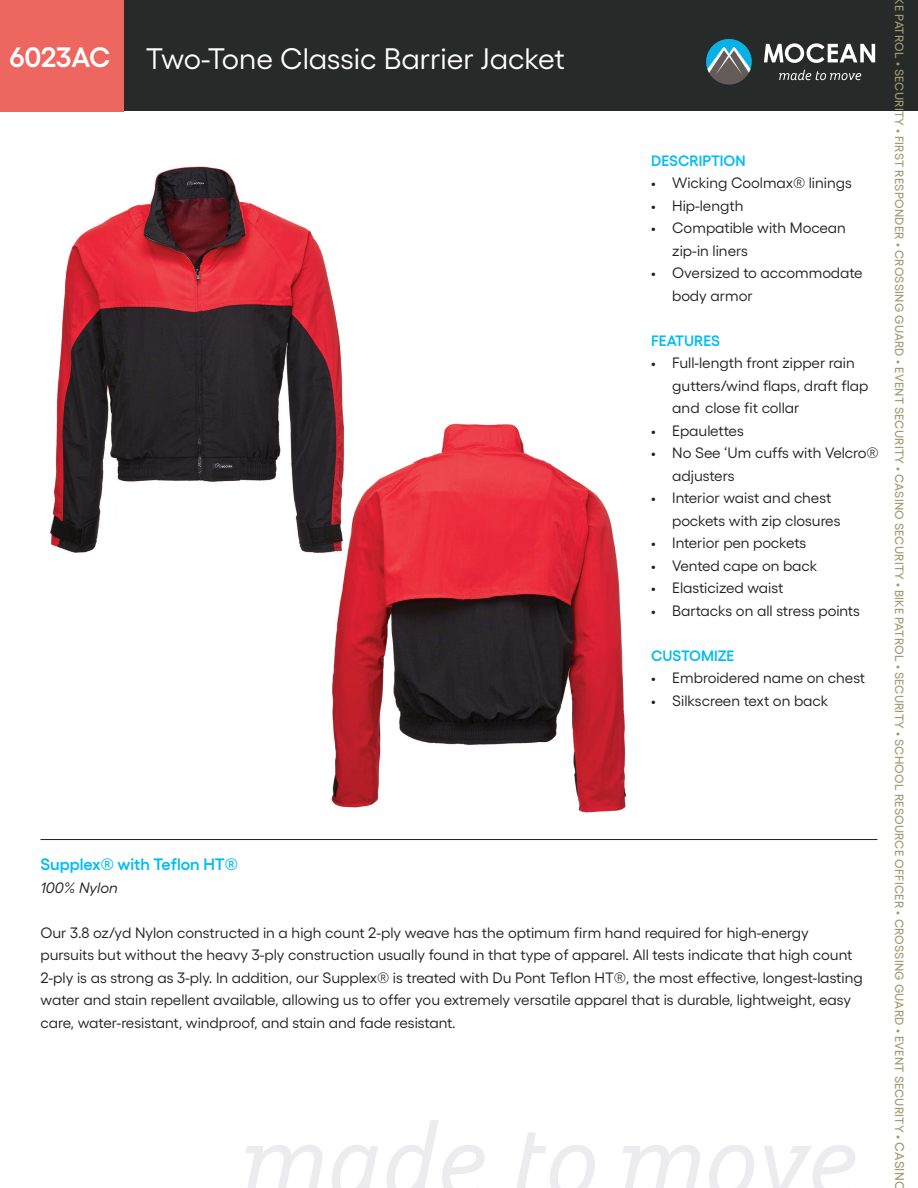
<style>
.page{position:relative;width:918px;height:1188px;background:#fff}
.page>*{position:absolute;margin:0;border:0;box-sizing:border-box;transform-origin:0 0}
.t1{font:29.55px "Gellix";color:#fff}
.t2{font:600 16.5px "Gellix";color:#01bdf2}
.t3{font:15px/22.5px "Gellix";color:#231f20}
.t4{font:600 15px "Gellix";color:#01bdf2}
.t5{font:italic 15px "Gellix";color:#231f20}
.t6{font:500 12px "Gellix";letter-spacing:.02em;color:#a29a72}
.s1{font-weight:600;font-size:28.05px}
.s2{font-size:12.75px}
</style>
<div class="page">
<div style="left:0;top:0;width:918px;height:110px;background:#262a28"></div>
<div style="left:0;top:0;width:123px;height:111px;background:#ed6760"></div>
<svg style="left:764px;top:43px;width:111px;height:20px"></svg>
<svg style="left:779px;top:70px;width:82px;height:10px"></svg>
<div style="left:706px;top:39px;width:46px;height:46px;background:#645c58;border-radius:50%"></div>
<svg style="left:706px;top:39px;width:46px;height:36px"></svg>
<hr style="left:40px;top:839px;width:838px;height:1px;background:#231f20">
<svg style="left:245px;top:1120px;width:610px;height:68px"></svg>
<img style="left:331px;top:423px;width:296px;height:390px">
<img style="left:50px;top:166px;width:297px;height:391px">
<h1 class="t1" style="left:9px;top:37px;width:557px"><span class="s1">6023AC</span> Two-Tone Classic Barrier Jacket</h1>
<p class="t4" style="left:651px;top:149px;width:96px">DESCRIPTION</p>
<p class="t3" style="left:651px;top:170px;width:202px">• Wicking Coolmax® linings</p>
<p class="t3" style="left:651px;top:193px;width:94px">• Hip-length</p>
<p class="t3" style="left:672px;top:215px;width:175px;text-indent:-21px">• Compatible with Mocean zip-in liners</p>
<p class="t3" style="left:672px;top:260px;width:192px;text-indent:-21px">• Oversized to accommodate body armor</p>
<p class="t4" style="left:651px;top:329px;width:70px">FEATURES</p>
<p class="t3" style="left:672px;top:350px;width:198px;text-indent:-21px">• Full-length front zipper rain gutters/wind flaps, draft flap and close fit collar</p>
<p class="t3" style="left:651px;top:418px;width:94px">• Epaulettes</p>
<p class="t3" style="left:672px;top:440px;width:208px;text-indent:-21px">• No See ‘Um cuffs with Velcro® adjusters</p>
<p class="t3" style="left:672px;top:485px;width:170px;text-indent:-21px">• Interior waist and chest pockets with zip closures</p>
<p class="t3" style="left:651px;top:530px;width:157px">• Interior pen pockets</p>
<p class="t3" style="left:651px;top:553px;width:168px">• Vented cape on back</p>
<p class="t3" style="left:651px;top:575px;width:134px">• Elasticized waist</p>
<p class="t3" style="left:651px;top:598px;width:210px">• Bartacks on all stress points</p>
<p class="t4" style="left:651px;top:644px;width:85px">CUSTOMIZE</p>
<p class="t3" style="left:651px;top:665px;width:216px">• Embroidered name on chest</p>
<p class="t3" style="left:651px;top:688px;width:179px">• Silkscreen text on back</p>
<p class="t2" style="left:40px;top:852px;width:199px">Supplex® with Teflon HT®</p>
<p class="t5" style="left:40px;top:876px;width:79px">100% Nylon</p>
<p class="t3" style="left:40px;top:920px;width:824px">Our 3.8 oz/yd Nylon constructed in a high count 2-ply weave has the optimum firm hand required for high-energy pursuits but without the heavy 3-ply construction usually found in that type of apparel. All tests indicate that high count 2-ply is as strong as 3-ply. In addition, our Supplex® is treated with Du Pont Teflon HT®, the most effective, longest-lasting water and stain repellent available, allowing us to offer you extremely versatile apparel that is durable, lightweight, easy care, water-resistant, windproof, and stain and fade resistant.</p>
<p class="t6" style="left:909px;top:-3px;width:1195px;rotate:90deg">KE PATROL • SECURITY • FIRST RESPONDER • CROSSING GUARD • EVENT SECURITY • CASINO SECURITY • BIKE PATROL • SECURITY • SCHOOL RESOURCE OFFICER • CROSSING GUARD • EVENT SECURITY • <span class="s2">CASINO</span></p>
</div>
